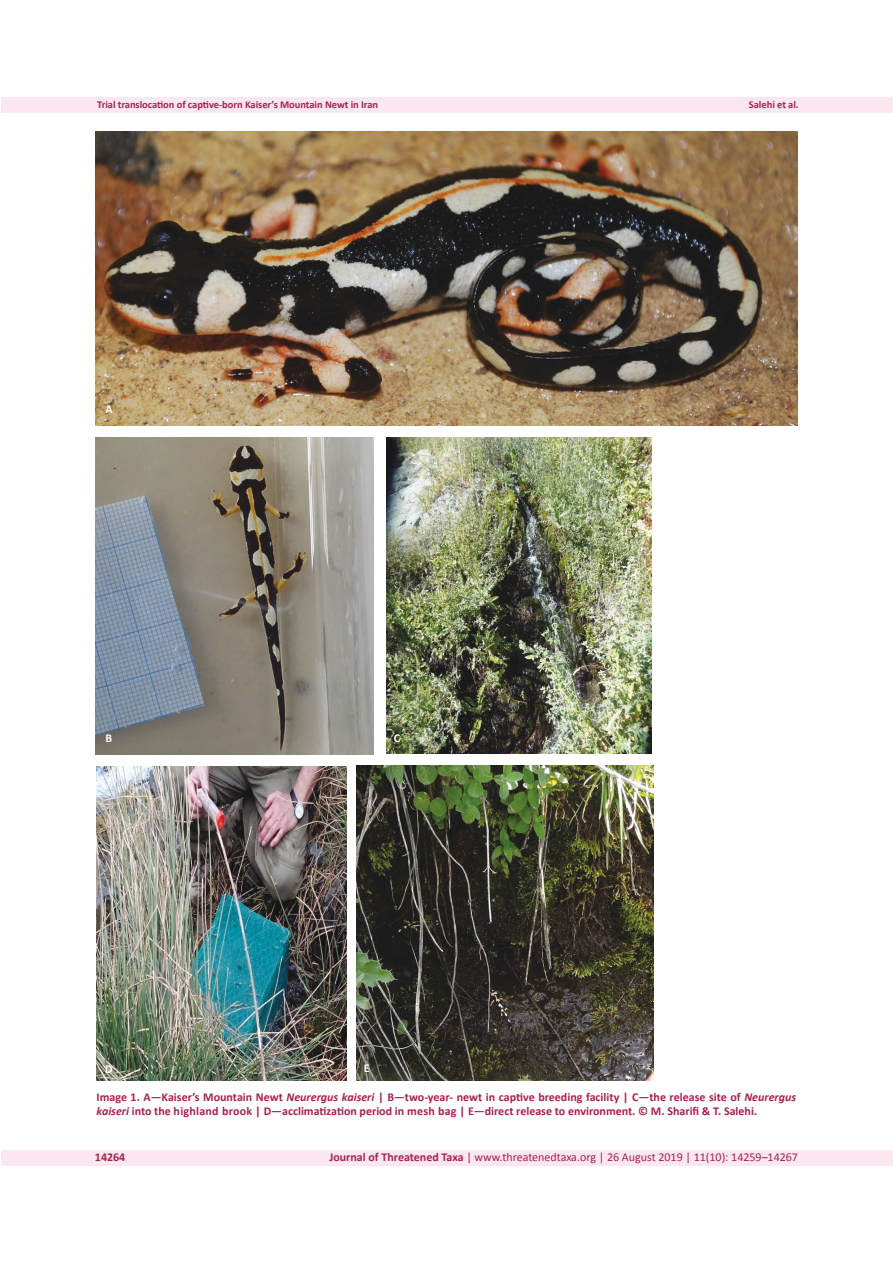
<style>
.page{position:relative;width:893px;height:1263px;background:#fff}
.page>*{position:absolute;margin:0;border:0;box-sizing:border-box;transform-origin:0 0}
.t1{font:700 12px/14.4px "Calibri";color:#a5234c}
.t2{font:12px "Calibri 2";color:#a5234c}
.t3{font:12px "Calibri Bold 2";color:#fff}
.t4{font:700 10.5px "Calibri";letter-spacing:-.005em;color:#a5234c}
.s1{font-style:italic}
.s2{font-family:"Calibri Bold 2"}
</style>
<div class="page">
<div style="left:1px;top:97px;width:891px;height:15px;background:#fae7f2"></div>
<div style="left:1px;top:1150px;width:892px;height:16px;background:#fae7f2"></div>
<img style="left:96px;top:132px;width:701px;height:294px">
<img style="left:96px;top:438px;width:277px;height:316px">
<img style="left:386px;top:437px;width:265px;height:316px">
<img style="left:97px;top:766px;width:249px;height:314px">
<img style="left:357px;top:765px;width:296px;height:315px">
<p class="t4" style="left:97px;top:98px;width:283px">Trial translocation of captive-born Kaiser’s Mountain Newt in Iran</p>
<p class="t4" style="left:749px;top:98px;width:51px">Salehi et al.</p>
<p class="t3" style="left:105px;top:402px;width:9px">A</p>
<p class="t3" style="left:105px;top:730px;width:8px">B</p>
<p class="t3" style="left:105px;top:1062px;width:9px">D</p>
<p class="t3" style="left:394px;top:730px;width:8px">C</p>
<p class="t3" style="left:364px;top:1060px;width:7px">E</p>
<p class="t1" style="left:97px;top:1090px;width:701px">Image 1. A—Kaiser’s Mountain Newt <span class="s1">Neurergus kaiseri</span> | B—two-year- newt in captive breeding facility | C—the release site of <span class="s1">Neurergus kaiseri</span> into the highland brook | D—acclimatization period in mesh bag | E—direct release to environment. © M. Sharifi &amp; T. Salehi.</p>
<p class="t1" style="left:95px;top:1150px;width:32px">14264</p>
<p class="t2" style="left:329px;top:1150px;width:470px"><span class="s2">Journal of Threatened Taxa</span> | www.threatenedtaxa.org | 26 August 2019 | 11(10): 14259–14267</p>
</div>
